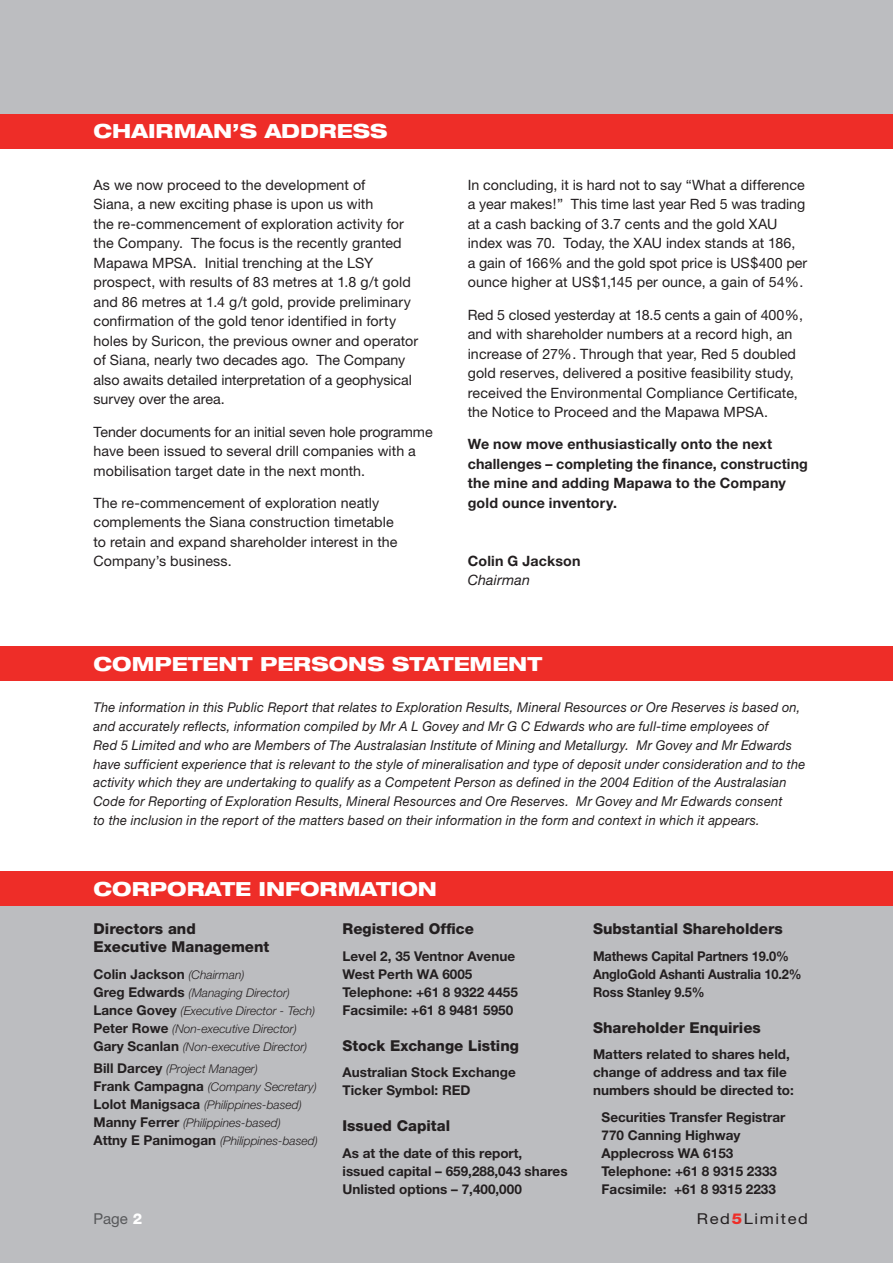
<style>
.page{position:relative;width:893px;height:1263px;background:#fff}
.page>*{position:absolute;margin:0;border:0;box-sizing:border-box;transform-origin:0 0}
.t1{font:800 expanded 19.5px "Helvetica Neue";color:#fff}
.t2{font:800 15px/18px "Helvetica Neue";color:#231f20}
.t3{font:15px "Helvetica Neue";letter-spacing:.1em;color:#231f20;scale:1.1 1}
.t4{font:15px "Helvetica Neue";color:#57585a}
.t5{font:14.25px/19.5px "Helvetica Neue";letter-spacing:.005em;color:#231f20}
.t6{font:700 14.25px/19.5px "Helvetica Neue";letter-spacing:.015em;color:#231f20}
.t7{font:italic 14.25px "Helvetica Neue";letter-spacing:.015em;color:#231f20}
.t8{font:italic 13.5px/18.8px "Helvetica Neue";letter-spacing:.02em;color:#231f20;scale:.95 1}
.t9{font:700 13.5px/18px "Helvetica Neue";color:#231f20}
.t10{font:700 13.5px/18px "Helvetica Neue";color:#231f20;scale:.95 1}
.t11{font:italic 300 12px/18px "Helvetica Neue";color:#231f20}
.s1{font-weight:300;font-style:italic;font-size:12px}
.s2{font-weight:700;font-style:normal;font-size:13.5px}
.s3{font-weight:800;color:#fff}
.s4{font-weight:800;color:#ee2d28}
</style>
<div class="page">
<div style="left:0;top:0;width:893px;height:149px;background:#bcbdc0"></div>
<div style="left:0;top:115px;width:893px;height:34px;background:#ee2d28"></div>
<div style="left:0;top:893px;width:893px;height:370px;background:#bcbdc0"></div>
<div style="left:0;top:872px;width:893px;height:34px;background:#ee2d28"></div>
<div style="left:0;top:646px;width:893px;height:34px;background:#ee2d28"></div>
<h1 class="t1" style="left:94px;top:118px;width:190px">CHAIRMAN’S ADDRESS</h1>
<p class="t5" style="left:94px;top:175px;width:326px">As we now proceed to the development of<br>Siana, a new exciting phase is upon us with<br>the re-commencement of exploration activity for the Company. The focus is the recently granted Mapawa MPSA. Initial trenching at the LSY prospect, with results of 83 metres at 1.8 g/t gold and 86 metres at 1.4 g/t gold, provide preliminary confirmation of the gold tenor identified in forty holes by Suricon, the previous owner and operator of Siana, nearly two decades ago. The Company also awaits detailed interpretation of a geophysical survey over the area.</p>
<p class="t5" style="left:94px;top:421px;width:341px">Tender documents for an initial seven hole programme have been issued to several drill companies with a mobilisation target date in the next month.</p>
<p class="t5" style="left:94px;top:493px;width:305px">The re-commencement of exploration neatly complements the Siana construction timetable to retain and expand shareholder interest in the Company’s business.</p>
<p class="t5" style="left:468px;top:175px;width:341px">In concluding, it is hard not to say “What a difference a year makes!” This time last year Red 5 was trading at a cash backing of 3.7 cents and the gold XAU index was 70. Today, the XAU index stands at 186,<br>a gain of 166% and the gold spot price is US$400 per ounce higher at US$1,145 per ounce, a gain of 54%.</p>
<p class="t5" style="left:468px;top:305px;width:337px">Red 5 closed yesterday at 18.5 cents a gain of 400%, and with shareholder numbers at a record high, an increase of 27%. Through that year, Red 5 doubled gold reserves, delivered a positive feasibility study, received the Environmental Compliance Certificate, the Notice to Proceed and the Mapawa MPSA.</p>
<p class="t6" style="left:468px;top:434px;width:342px">We now move enthusiastically onto the next challenges – completing the finance, constructing the mine and adding Mapawa to the Company gold ounce inventory.</p>
<p class="t6" style="left:468px;top:550px;width:114px">Colin G Jackson</p>
<p class="t7" style="left:468px;top:571px;width:64px">Chairman</p>
<h1 class="t1" style="left:94px;top:651px;width:19px">COMPETENT</h1>
<h1 class="t1" style="left:260px;top:651px;width:19px">PERSONS</h1>
<h1 class="t1" style="left:392px;top:651px;width:18px">STATEMENT</h1>
<p class="t8" style="left:94px;top:698px;width:751px">The information in this Public Report that relates to Exploration Results, Mineral Resources or Ore Reserves is based on, and accurately reflects, information compiled by Mr A L Govey and Mr G C Edwards who are full-time employees of<br>Red 5 Limited and who are Members of The Australasian Institute of Mining and Metallurgy. Mr Govey and Mr Edwards have sufficient experience that is relevant to the style of mineralisation and type of deposit under consideration and to the activity which they are undertaking to qualify as a Competent Person as defined in the 2004 Edition of the Australasian Code for Reporting of Exploration Results, Mineral Resources and Ore Reserves. Mr Govey and Mr Edwards consent<br>to the inclusion in the report of the matters based on their information in the form and context in which it appears.</p>
<h1 class="t1" style="left:94px;top:877px;width:345px">CORPORATE INFORMATION</h1>
<p class="t2" style="left:94px;top:920px;width:177px">Directors and<br>Executive Management</p>
<p class="t9" style="left:94px;top:965px;width:152px">Colin Jackson <span class="s1">(Chairman)</span></p>
<p class="t11" style="left:94px;top:983px;width:223px"><span class="s2">Greg Edwards</span> (Managing Director)<br><span class="s2">Lance Govey</span> (Executive Director - Tech)<br><span class="s2">Peter Rowe</span> (Non-executive Director)<br><span class="s2">Gary Scanlan</span> (Non-executive Director)</p>
<p class="t11" style="left:94px;top:1059px;width:226px"><span class="s2">Bill Darcey</span> (Project Manager)<br><span class="s2">Frank Campagna</span> (Company Secretary)<br><span class="s2">Lolot Manigsaca</span> (Philippines-based)<br><span class="s2">Manny Ferrer</span> (Philippines-based)<br><span class="s2">Attny E Panimogan</span> (Philippines-based)</p>
<p class="t2" style="left:343px;top:920px;width:133px">Registered Office</p>
<p class="t9" style="left:343px;top:947px;width:177px">Level 2, 35 Ventnor Avenue<br>West Perth WA 6005<br>Telephone: +61 8 9322 4455<br>Facsimile: +61 8 9481 5950</p>
<p class="t2" style="left:343px;top:1036px;width:178px">Stock Exchange Listing</p>
<p class="t9" style="left:343px;top:1063px;width:175px">Australian Stock Exchange<br>Ticker Symbol: RED</p>
<p class="t2" style="left:343px;top:1117px;width:109px">Issued Capital</p>
<p class="t9" style="left:343px;top:1144px;width:227px">As at the date of this report, issued capital – 659,288,043 shares<br>Unlisted options – 7,400,000</p>
<p class="t2" style="left:593px;top:920px;width:191px">Substantial Shareholders</p>
<p class="t10" style="left:593px;top:947px;width:221px">Mathews Capital Partners 19.0%<br>AngloGold Ashanti Australia 10.2%<br>Ross Stanley 9.5%</p>
<p class="t2" style="left:593px;top:1018px;width:169px">Shareholder Enquiries</p>
<p class="t9" style="left:593px;top:1045px;width:202px">Matters related to shares held, change of address and tax file numbers should be directed to:</p>
<p class="t9" style="left:602px;top:1108px;width:185px">Securities Transfer Registrar<br>770 Canning Highway<br>Applecross WA 6153<br>Telephone: +61 8 9315 2333<br>Facsimile: +61 8 9315 2233</p>
<p class="t4" style="left:94px;top:1209px;width:50px">Page <span class="s3">2</span></p>
<p class="t3" style="left:697px;top:1210px;width:103px">Red<span class="s4">5</span>Limited</p>
</div>
